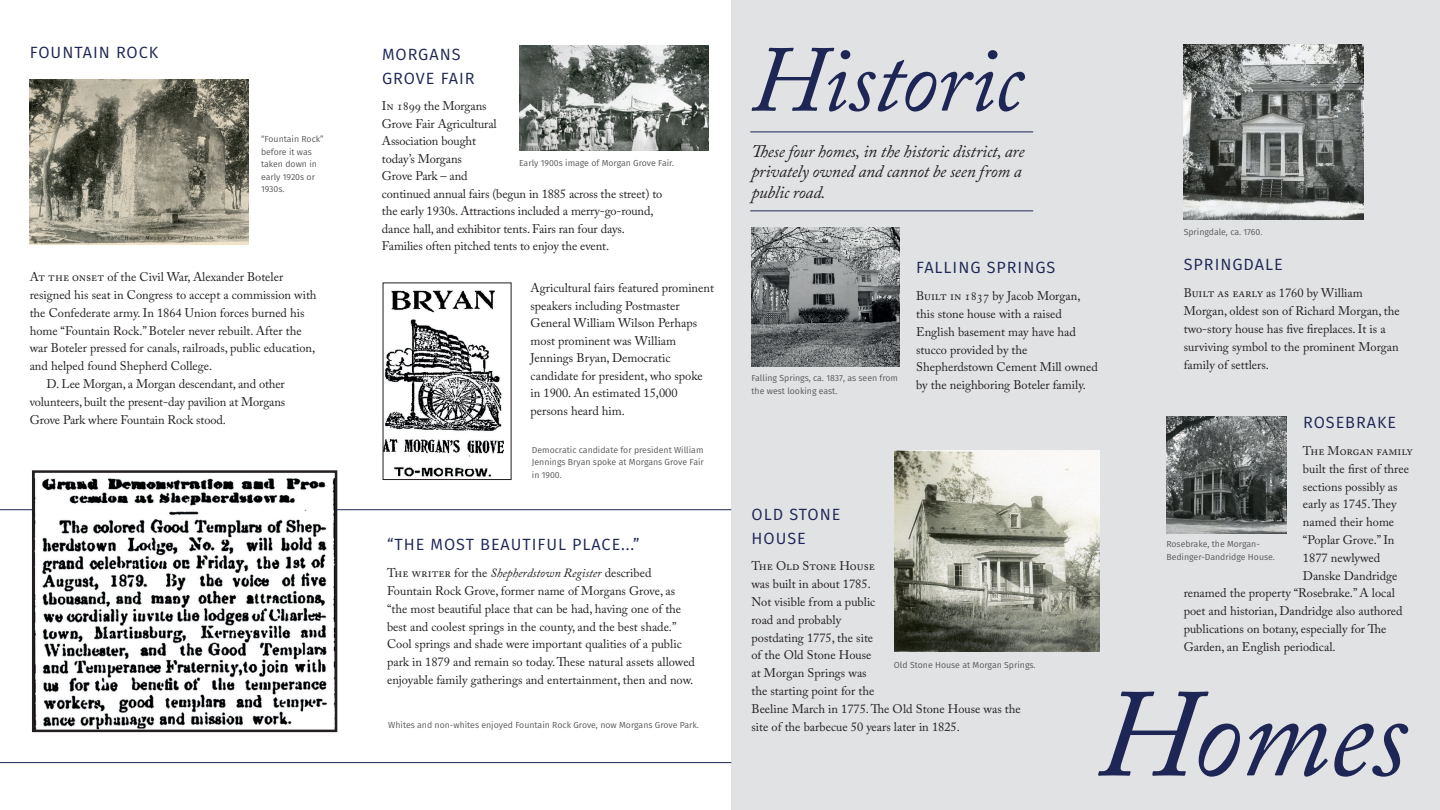
<style>
.page{position:relative;width:1440px;height:810px;background:#fff}
.page>*{position:absolute;margin:0;border:0;box-sizing:border-box;transform-origin:0 0}
.Body{font:italic 124.62px "Adobe Caslon Pro";letter-spacing:-.01em;color:#1e2655}
.Body-2{font:italic 93.38px "Adobe Caslon Pro";letter-spacing:-.01em;color:#1e2655}
.Body-3{font:italic 17.5px/20.2px "Adobe Caslon Pro";letter-spacing:-.01em;color:#231f20}
.Body-4{font:16.25px/23.8px "Fira Sans";letter-spacing:.06em;color:#1e2655}
.Body-5{font:12.5px/17.8px "Adobe Caslon Pro";color:#231f20}
.Name{font:8.75px/12.5px "Fira Sans";color:#57585a}
.s1{font-style:italic}
</style>
<div class="page">
<div style="left:731px;top:0;width:709px;height:810px;background:#e1e2e4"></div>
<img style="left:895px;top:450px;width:205px;height:201px">
<img style="left:1184px;top:44px;width:179px;height:176px">
<img style="left:1166px;top:417px;width:120px;height:117px">
<img style="left:752px;top:227px;width:147px;height:139px">
<img style="left:30px;top:80px;width:218px;height:164px">
<img style="left:519px;top:45px;width:190px;height:106px">
<img style="left:385px;top:290px;width:119px;height:187px">
<hr style="left:0;top:762px;width:731px;height:1px;background:#1e2655">
<hr style="left:0;top:509px;width:731px;height:1px;background:#1e2655">
<img style="left:35px;top:478px;width:299px;height:251px">
<div style="left:32px;top:470px;width:305px;height:262px;border:2px solid #231f20"></div>
<hr style="left:750px;top:211px;width:283px;height:1px;background:#1e2655">
<hr style="left:750px;top:132px;width:283px;height:1px;background:#1e2655">
<p class="Body-4" style="left:30px;top:41px;width:130px">FOUNTAIN ROCK</p>
<p class="Name" style="left:261px;top:133px;width:64px">“Fountain Rock” before it was taken down in early 1920s or<br>1930s.</p>
<p class="Body-5" style="left:30px;top:268px;width:288px">At the onset of the Civil War, Alexander Boteler resigned his seat in Congress to accept a commission with the Confederate army. In 1864 Union forces burned his home “Fountain Rock.” Boteler never rebuilt. After the</p>
<p class="Body-5" style="left:30px;top:339px;width:287px">war Boteler pressed for canals, railroads, public education, and helped found Shepherd College.</p>
<p class="Body-5" style="left:30px;top:375px;width:257px;text-align:justify;text-indent:17px">D. Lee Morgan, a Morgan descendant, and other volunteers, built the present-day pavilion at Morgans Grove Park where Fountain Rock stood.</p>
<p class="Body-4" style="left:382px;top:42px;width:94px">MORGANS<br>GROVE FAIR</p>
<p class="Body-5" style="left:382px;top:97px;width:282px">In 1899 the Morgans<br>Grove Fair Agricultural<br>Association bought<br>today’s Morgans<br>Grove Park – and<br>continued annual fairs (begun in 1885 across the street) to the early 1930s. Attractions included a merry-go-round, dance hall, and exhibitor tents. Fairs ran four days.<br>Families often pitched tents to enjoy the event.</p>
<p class="Body-5" style="left:531px;top:279px;width:185px">Agricultural fairs featured prominent speakers including Postmaster<br>General William Wilson Perhaps most prominent was William<br>Jennings Bryan, Democratic candidate for president, who spoke in 1900. An estimated 15,000 persons heard him.</p>
<p class="Name" style="left:519px;top:156px;width:156px">Early 1900s image of Morgan Grove Fair.</p>
<p class="Name" style="left:532px;top:443px;width:174px;text-align:justify">Democratic candidate for president William Jennings Bryan spoke at Morgans Grove Fair in 1900.</p>
<p class="Body-4" style="left:387px;top:533px;width:254px">“THE MOST BEAUTIFUL PLACE...”</p>
<p class="Body-5" style="left:387px;top:564px;width:290px">The writer for the <span class="s1">Shepherdstown Register</span> described<br>Fountain Rock Grove, former name of Morgans Grove, as</p>
<p class="Body-5" style="left:387px;top:600px;width:310px">“the most beautiful place that can be had, having one of the best and coolest springs in the county, and the best shade.” Cool springs and shade were important qualities of a public park in 1879 and remain so today. These natural assets allowed enjoyable family gatherings and entertainment, then and now.</p>
<p class="Name" style="left:388px;top:718px;width:312px">Whites and non-whites enjoyed Fountain Rock Grove, now Morgans Grove Park.</p>
<p class="Body-2" style="left:752px;top:24px;width:273px">Historic</p>
<p class="Body-3" style="left:752px;top:141px;width:275px">These four homes, in the historic district, are privately owned and cannot be seen from a public road.</p>
<p class="Name" style="left:752px;top:372px;width:148px">Falling Springs, ca. 1837, as seen from the west looking east.</p>
<p class="Body-4" style="left:916px;top:255px;width:141px">FALLING SPRINGS</p>
<p class="Body-5" style="left:916px;top:287px;width:183px">Built in 1837 by Jacob Morgan, this stone house with a raised<br>English basement may have had stucco provided by the<br>Shepherdstown Cement Mill owned by the neighboring Boteler family.</p>
<p class="Name" style="left:1184px;top:226px;width:80px">Springdale, ca. 1760.</p>
<p class="Body-4" style="left:1184px;top:253px;width:100px">SPRINGDALE</p>
<p class="Body-5" style="left:1184px;top:284px;width:218px">Built as early as 1760 by William Morgan, oldest son of Richard Morgan, the two-story house has five fireplaces. It is a surviving symbol to the prominent Morgan family of settlers.</p>
<p class="Body-4" style="left:752px;top:502px;width:90px">OLD STONE<br>HOUSE</p>
<p class="Body-5" style="left:752px;top:557px;width:271px">The Old Stone House<br>was built in about 1785.<br>Not visible from a public<br>road and probably<br>postdating 1775, the site<br>of the Old Stone House<br>at Morgan Springs was<br>the starting point for the<br>Beeline March in 1775. The Old Stone House was the site of the barbecue 50 years later in 1825.</p>
<p class="Name" style="left:894px;top:658px;width:143px">Old Stone House at Morgan Springs.</p>
<p class="Body-4" style="left:1303px;top:410px;width:95px">ROSEBRAKE</p>
<p class="Body-5" style="left:1303px;top:442px;width:111px">The Morgan family</p>
<p class="Body-5" style="left:1303px;top:460px;width:107px">built the first of three</p>
<p class="Body-5" style="left:1303px;top:477px;width:96px">sections possibly as</p>
<p class="Body-5" style="left:1303px;top:495px;width:95px">early as 1745. They</p>
<p class="Body-5" style="left:1303px;top:513px;width:93px">named their home</p>
<p class="Body-5" style="left:1303px;top:531px;width:93px">“Poplar Grove.” In</p>
<p class="Body-5" style="left:1303px;top:549px;width:79px">1877 newlywed</p>
<p class="Body-5" style="left:1303px;top:566px;width:96px">Danske Dandridge</p>
<p class="Body-5" style="left:1184px;top:584px;width:213px">renamed the property “Rosebrake.” A local</p>
<p class="Body-5" style="left:1184px;top:602px;width:220px">poet and historian, Dandridge also authored</p>
<p class="Body-5" style="left:1184px;top:620px;width:204px">publications on botany, especially for The</p>
<p class="Body-5" style="left:1184px;top:638px;width:154px">Garden, an English periodical.</p>
<p class="Name" style="left:1166px;top:538px;width:110px">Rosebrake, the Morgan-<br>Bedinger-Dandridge House.</p>
<p class="Body" style="left:1098px;top:660px;width:311px">Homes</p>
</div>
